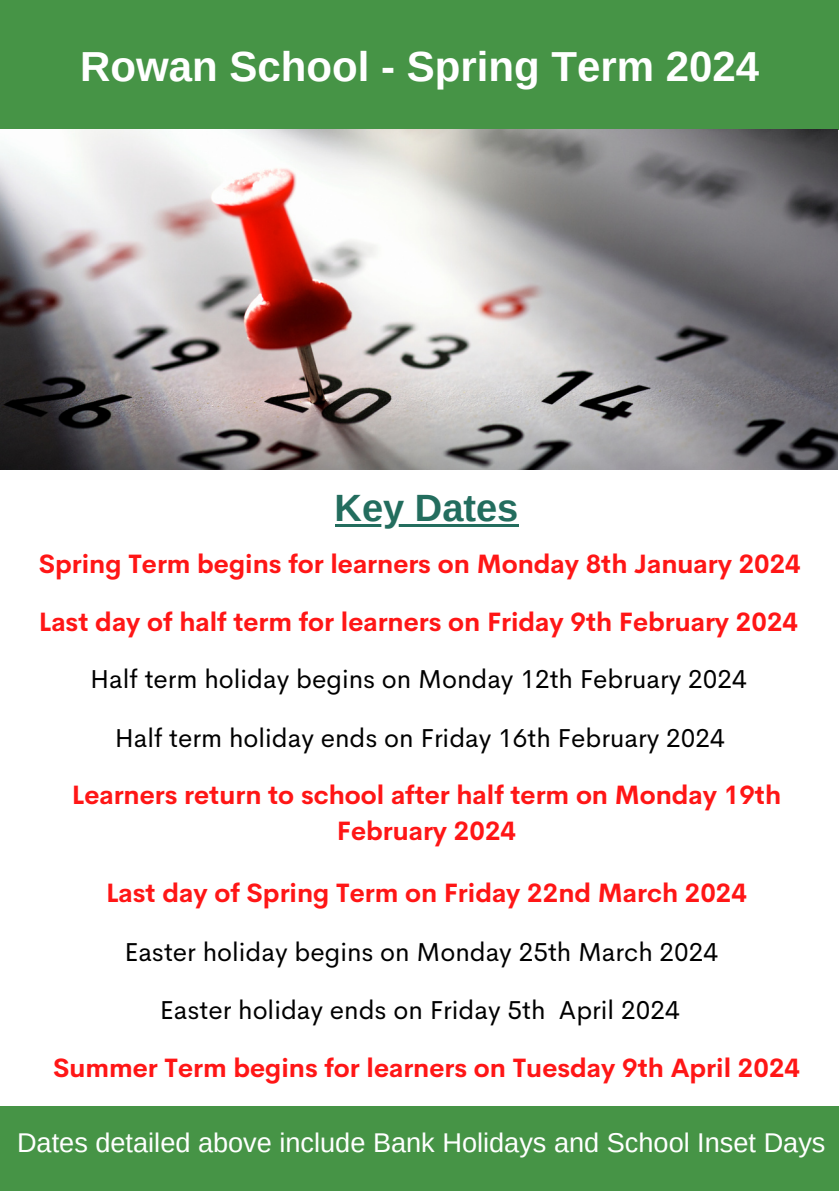
<style>
.page{position:relative;width:839px;height:1191px;background:#fff}
.page>*{position:absolute;margin:0;border:0;box-sizing:border-box;transform-origin:0 0}
.t1{font:700 42px "Arimo";color:#fff}
.t2{font:700 38px "Arimo";color:#236d5e}
.t3{font:27.2px "Arimo";color:#fff}
.t4{font:700 26px/36px "Cerebri Sans";color:#ff1616;text-align:center}
.t5{font:26px "Cerebri Sans";color:#000}
</style>
<div class="page">
<div style="left:0;top:0;width:838px;height:130px;background:#469446"></div>
<div style="left:0;top:1107px;width:838px;height:84px;background:#469446"></div>
<img style="left:0;top:129px;width:837px;height:341px">
<hr style="left:334px;top:524px;width:184px;height:3px;background:#236d5e">
<p class="t1" style="left:80px;top:43px;width:680px">Rowan School - Spring Term 2024</p>
<p class="t2" style="left:334px;top:487px;width:185px">Key Dates</p>
<h2 class="t4" style="left:39px;top:546px;width:763px">Spring Term begins for learners on Monday 8th January 2024</h2>
<h1 class="t4" style="left:39px;top:604px;width:760px">Last day of half term for learners on Friday 9th February 2024</h1>
<h2 class="t5" style="left:90px;top:662px;width:658px">Half term holiday begins on Monday 12th February 2024</h2>
<h2 class="t5" style="left:115px;top:721px;width:611px">Half term holiday ends on Friday 16th February 2024</h2>
<p class="t4" style="left:72px;top:777px;width:710px">Learners return to school after half term on Monday 19th<br>February 2024</p>
<p class="t4" style="left:106px;top:874px;width:642px">Last day of Spring Term on Friday 22nd March 2024</p>
<h2 class="t5" style="left:124px;top:935px;width:595px">Easter holiday begins on Monday 25th March 2024</h2>
<p class="t5" style="left:160px;top:993px;width:521px">Easter holiday ends on Friday 5th April 2024</p>
<p class="t4" style="left:53px;top:1050px;width:748px">Summer Term begins for learners on Tuesday 9th April 2024</p>
<h2 class="t3" style="left:17px;top:1127px;width:809px">Dates detailed above include Bank Holidays and School Inset Days</h2>
</div>
